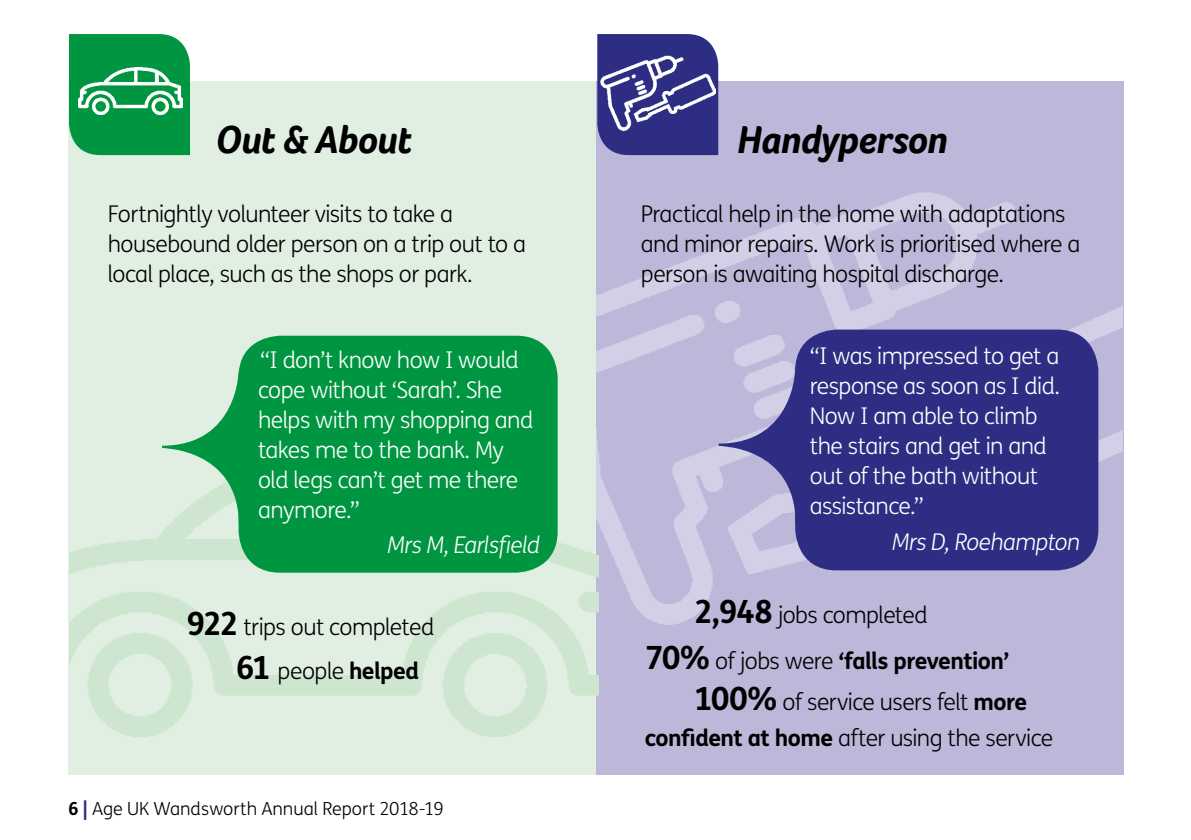
<style>
.page{position:relative;width:1191px;height:840px;background:#fff}
.page>*{position:absolute;margin:0;border:0;box-sizing:border-box;transform-origin:0 0}
.t1{font:italic 700 40px "Foco";letter-spacing:-.02em;color:#000}
.t2{font:300 23px/30px "FS Me";letter-spacing:-.025em;color:#000}
.t3{font:300 23px/30px "FS Me";letter-spacing:-.025em;color:#fff}
.t4{font:italic 300 23px "FS Me";letter-spacing:-.02em;color:#fff}
.t5{font:300 18px "FS Me";color:#000}
.s1{font-weight:700;font-size:32px}
.s2{font-weight:700}
.s3{font-weight:700;color:#2d2e83}
</style>
<div class="page">
<div style="left:596px;top:81px;width:528px;height:693px;background:#bdb7da"></div>
<img style="left:595px;top:144px;width:528px;height:481px">
<div style="left:68px;top:81px;width:527px;height:693px;background:#e1efe2"></div>
<img style="left:70px;top:451px;width:528px;height:285px">
<div style="left:239px;top:335px;width:318px;height:237px;background:#009641;border-radius:41px"></div>
<svg style="left:162px;top:368px;width:179px;height:156px"></svg>
<div style="left:795px;top:329px;width:303px;height:241px;background:#2d2e83;border-radius:41px"></div>
<svg style="left:718px;top:366px;width:179px;height:156px"></svg>
<svg style="left:597px;top:34px;width:121px;height:121px;background:#3c3d8c"></svg>
<img style="left:599px;top:48px;width:116px;height:84px">
<div style="left:69px;top:34px;width:121px;height:121px;background:#009641"></div>
<img style="left:78px;top:67px;width:104px;height:48px">
<h1 class="t1" style="left:215px;top:116px;width:198px">Out &amp; About</h1>
<h1 class="t1" style="left:737px;top:116px;width:212px">Handyperson</h1>
<p class="t2" style="left:108px;top:198px;width:420px">Fortnightly volunteer visits to take a housebound older person on a trip out to a local place, such as the shops or park.</p>
<p class="t3" style="left:258px;top:343px;width:277px">“I don’t know how I would cope without ‘Sarah’. She helps with my shopping and takes me to the bank. My old legs can’t get me there anymore.”</p>
<p class="t4" style="left:387px;top:529px;width:154px">Mrs M, Earlsfield</p>
<p class="t2" style="left:236px;top:603px;width:200px;line-height:44px;text-indent:-49px"><span class="s1">922</span> trips out completed<br><span class="s1">61</span> people <span class="s2">helped</span></p>
<p class="t5" style="left:68px;top:795px;width:377px"><span class="s2">6</span> <span class="s3">|</span> Age UK Wandsworth Annual Report 2018-19</p>
<p class="t2" style="left:641px;top:198px;width:441px">Practical help in the home with adaptations and minor repairs. Work is prioritised where a person is awaiting hospital discharge.</p>
<p class="t3" style="left:810px;top:340px;width:252px">“I was impressed to get a response as soon as I did.<br>Now I am able to climb the stairs and get in and out of the bath without assistance.”</p>
<p class="t4" style="left:892px;top:525px;width:190px">Mrs D, Roehampton</p>
<p class="t2" style="left:645px;top:591px;width:366px;line-height:45.6px;text-indent:49px"><span class="s1">2,948</span> jobs completed<br><span class="s1">70%</span> of jobs were <span class="s2">‘falls prevention’</span></p>
<p class="t2" style="left:645px;top:683px;width:410px;line-height:35.6px;text-indent:49px"><span class="s1">100%</span> of service users felt <span class="s2">more confident at home</span> after using the service</p>
</div>
